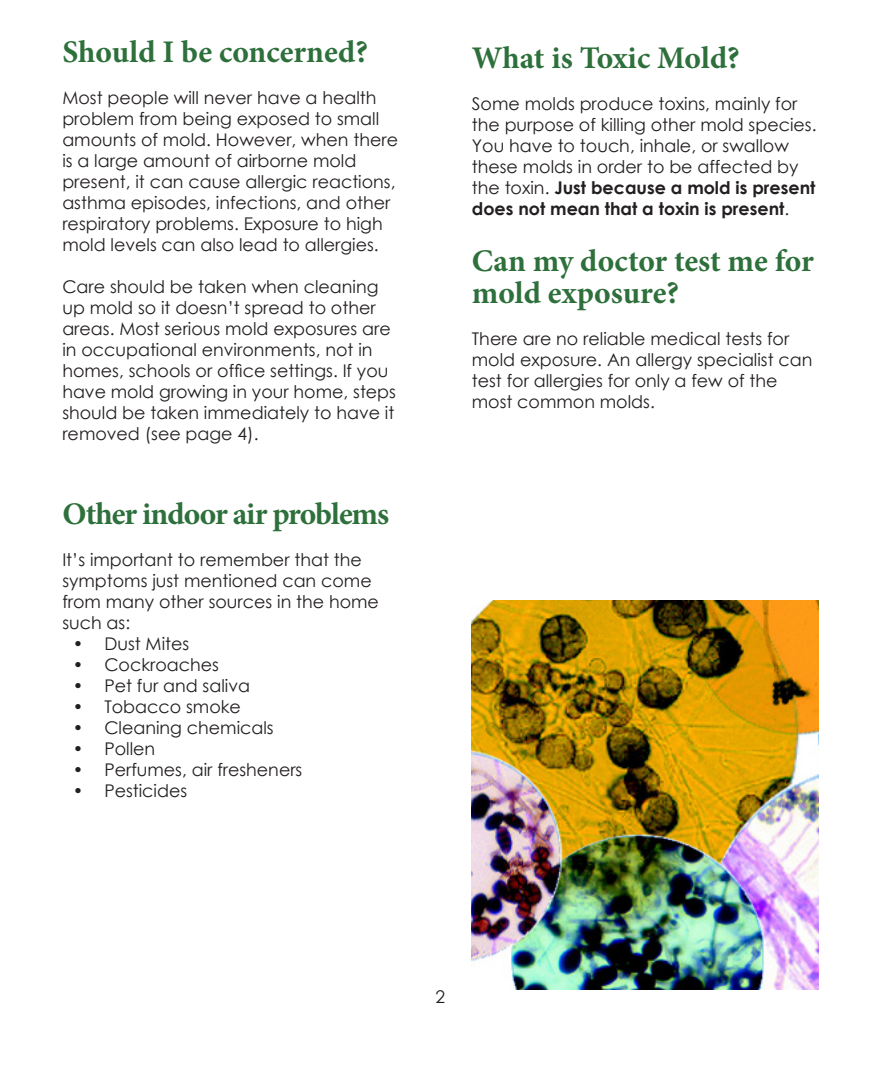
<style>
.page{position:relative;width:882px;height:1071px;background:#fff}
.page>*{position:absolute;margin:0;border:0;box-sizing:border-box;transform-origin:0 0}
.t1{font:700 31.5px/31.5px "Minion Pro";letter-spacing:-.005em;color:#2e703b}
.t2{font:700 31.5px "Minion Pro";letter-spacing:-.03em;color:#2e703b}
.t3{font:17.5px/21px "Century Gothic";color:#231f20}
.s1{font-weight:700}
</style>
<div class="page">
<img style="left:472px;top:600px;width:346px;height:390px">
<p class="t1" style="left:62px;top:35px;width:307px">Should I be concerned?</p>
<p class="t3" style="left:62px;top:86px;width:337px">Most people will never have a health problem from being exposed to small amounts of mold. However, when there is a large amount of airborne mold present, it can cause allergic reactions, asthma episodes, infections, and other respiratory problems. Exposure to high mold levels can also lead to allergies.</p>
<p class="t3" style="left:62px;top:275px;width:335px">Care should be taken when cleaning up mold so it doesn’t spread to other areas. Most serious mold exposures are in occupational environments, not in homes, schools or office settings. If you have mold growing in your home, steps should be taken immediately to have it removed (see page 4).</p>
<p class="t2" style="left:62px;top:491px;width:328px">Other indoor air problems</p>
<p class="t3" style="left:62px;top:548px;width:318px">It’s important to remember that the symptoms just mentioned can come from many other sources in the home such as:</p>
<p class="t3" style="left:73px;top:632px;width:118px">• Dust Mites</p>
<p class="t3" style="left:73px;top:653px;width:148px">• Cockroaches</p>
<p class="t3" style="left:73px;top:674px;width:179px">• Pet fur and saliva</p>
<p class="t3" style="left:73px;top:695px;width:170px">• Tobacco smoke</p>
<p class="t3" style="left:73px;top:716px;width:202px">• Cleaning chemicals</p>
<p class="t3" style="left:73px;top:737px;width:84px">• Pollen</p>
<p class="t3" style="left:73px;top:758px;width:231px">• Perfumes, air fresheners</p>
<p class="t3" style="left:73px;top:779px;width:116px">• Pesticides</p>
<p class="t1" style="left:472px;top:41px;width:269px">What is Toxic Mold?</p>
<p class="t3" style="left:472px;top:93px;width:346px">Some molds produce toxins, mainly for the purpose of killing other mold species.<br>You have to touch, inhale, or swallow these molds in order to be affected by the toxin. <span class="s1">Just because a mold is present does not mean that a toxin is present</span>.</p>
<p class="t1" style="left:472px;top:245px;width:343px">Can my doctor test me for mold exposure?</p>
<p class="t3" style="left:472px;top:328px;width:342px">There are no reliable medical tests for mold exposure. An allergy specialist can test for allergies for only a few of the most common molds.</p>
<p class="t3" style="left:436px;top:986px;width:11px">2</p>
</div>
